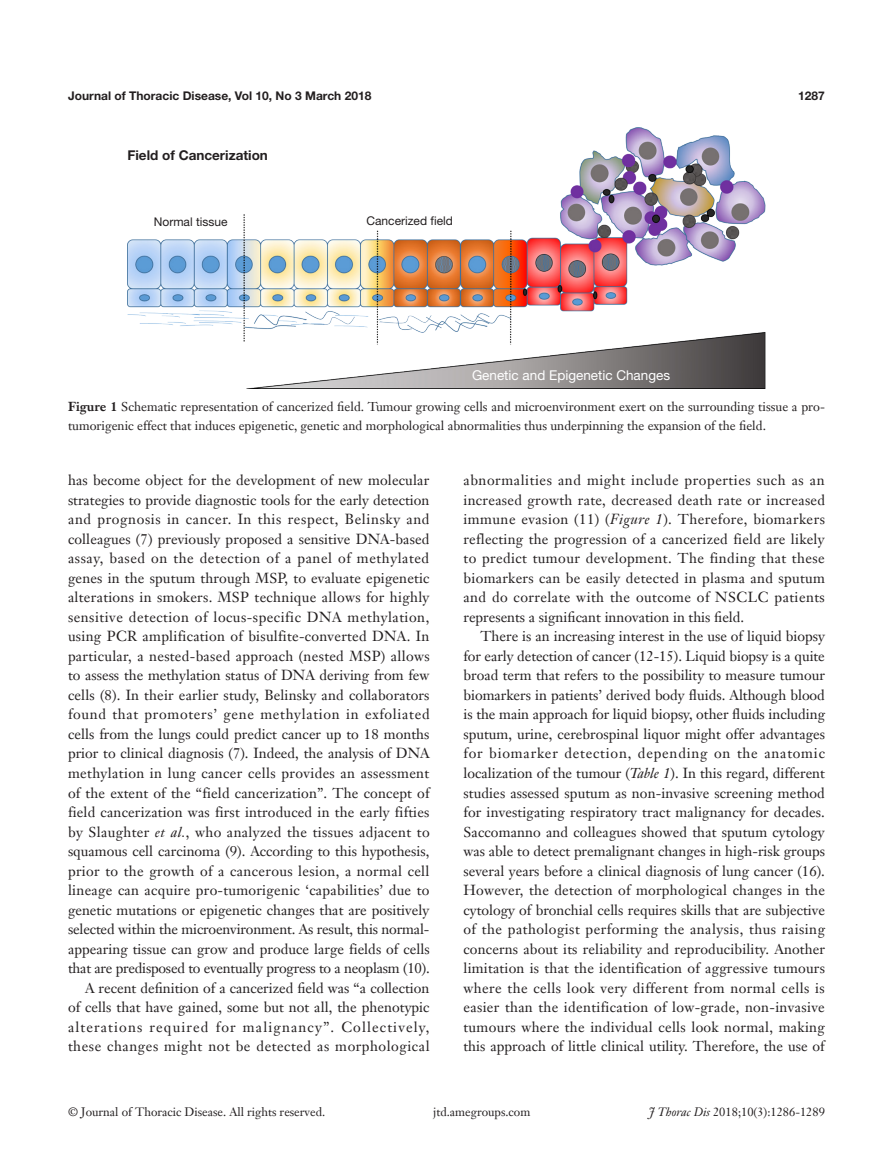
<style>
.page{position:relative;width:893px;height:1170px;background:#fff}
.page>*{position:absolute;margin:0;border:0;box-sizing:border-box;transform-origin:0 0}
.t1{font:14.25px/19.5px "Janson Text LT";color:#231f20;text-align:justify}
.t2{font:13.5px "Helvetica Neue LT Pro";color:#fff}
.t3{font:700 13.5px "Helvetica Neue LT Pro";color:#231f20}
.t4{font:12.75px/19.5px "Janson Text LT";color:#231f20}
.t5{font:12px "Janson Text LT";color:#231f20}
.t6{font:700 12px "Helvetica Neue LT Pro";color:#231f20}
.t7{font:12px "Helvetica Neue LT Pro";color:#231f20}
.s1{font-weight:700}
.s2{font-style:italic}
</style>
<div class="page">
<img style="left:127px;top:128px;width:638px;height:260px">
<p class="t6" style="left:68px;top:88px;width:305px">Journal of Thoracic Disease, Vol 10, No 3 March 2018</p>
<p class="t6" style="left:798px;top:88px;width:28px">1287</p>
<p class="t3" style="left:127px;top:147px;width:142px">Field of Cancerization</p>
<p class="t7" style="left:154px;top:214px;width:75px">Normal tissue</p>
<p class="t7" style="left:366px;top:213px;width:88px">Cancerized field</p>
<p class="t2" style="left:472px;top:366px;width:200px">Genetic and Epigenetic Changes</p>
<p class="t4" style="left:68px;top:396px;width:758px"><span class="s1">Figure 1</span> Schematic representation of cancerized field. Tumour growing cells and microenvironment exert on the surrounding tissue a pro&shy;tumorigenic effect that induces epigenetic, genetic and morphological abnormalities thus underpinning the expansion of the field.</p>
<p class="t1" style="left:68px;top:470px;width:363px">has become object for the development of new molecular strategies to provide diagnostic tools for the early detection and prognosis in cancer. In this respect, Belinsky and colleagues (7) previously proposed a sensitive DNA-based assay, based on the detection of a panel of methylated genes in the sputum through MSP, to evaluate epigenetic alterations in smokers. MSP technique allows for highly sensitive detection of locus-specific DNA methylation, using PCR amplification of bisulfite-converted DNA. In particular, a nested-based approach (nested MSP) allows to assess the methylation status of DNA deriving from few cells (8). In their earlier study, Belinsky and collaborators found that promoters’ gene methylation in exfoliated cells from the lungs could predict cancer up to 18 months prior to clinical diagnosis (7). Indeed, the analysis of DNA methylation in lung cancer cells provides an assessment of the extent of the “field cancerization”. The concept of field cancerization was first introduced in the early fifties by Slaughter <span class="s2">et al.</span>, who analyzed the tissues adjacent to squamous cell carcinoma (9). According to this hypothesis, prior to the growth of a cancerous lesion, a normal cell lineage can acquire pro-tumorigenic ‘capabilities’ due to genetic mutations or epigenetic changes that are positively selected within the microenvironment. As result, this normal&shy;appearing tissue can grow and produce large fields of cells that are predisposed to eventually progress to a neoplasm (10).</p>
<p class="t1" style="left:68px;top:977px;width:363px;text-indent:17px">A recent definition of a cancerized field was “a collection of cells that have gained, some but not all, the phenotypic alterations required for malignancy”. Collectively, these changes might not be detected as morphological</p>
<p class="t1" style="left:463px;top:470px;width:363px">abnormalities and might include properties such as an increased growth rate, decreased death rate or increased immune evasion (11) (<span class="s2">Figure 1</span>). Therefore, biomarkers reflecting the progression of a cancerized field are likely to predict tumour development. The finding that these biomarkers can be easily detected in plasma and sputum and do correlate with the outcome of NSCLC patients represents a significant innovation in this field.</p>
<p class="t1" style="left:463px;top:626px;width:363px;text-indent:17px">There is an increasing interest in the use of liquid biopsy for early detection of cancer (12-15). Liquid biopsy is a quite broad term that refers to the possibility to measure tumour biomarkers in patients’ derived body fluids. Although blood is the main approach for liquid biopsy, other fluids including sputum, urine, cerebrospinal liquor might offer advantages for biomarker detection, depending on the anatomic localization of the tumour (<span class="s2">Table 1</span>). In this regard, different studies assessed sputum as non-invasive screening method for investigating respiratory tract malignancy for decades.<br>Saccomanno and colleagues showed that sputum cytology was able to detect premalignant changes in high-risk groups several years before a clinical diagnosis of lung cancer (16).<br>However, the detection of morphological changes in the cytology of bronchial cells requires skills that are subjective of the pathologist performing the analysis, thus raising concerns about its reliability and reproducibility. Another limitation is that the identification of aggressive tumours where the cells look very different from normal cells is easier than the identification of low-grade, non-invasive tumours where the individual cells look normal, making this approach of little clinical utility. Therefore, the use of</p>
<p class="t5" style="left:68px;top:1104px;width:259px">© Journal of Thoracic Disease. All rights reserved.</p>
<p class="t5" style="left:433px;top:1104px;width:99px">jtd.amegroups.com</p>
<p class="t5" style="left:649px;top:1104px;width:178px"><span class="s2">J Thorac Dis</span> 2018;10(3):1286-1289</p>
</div>
